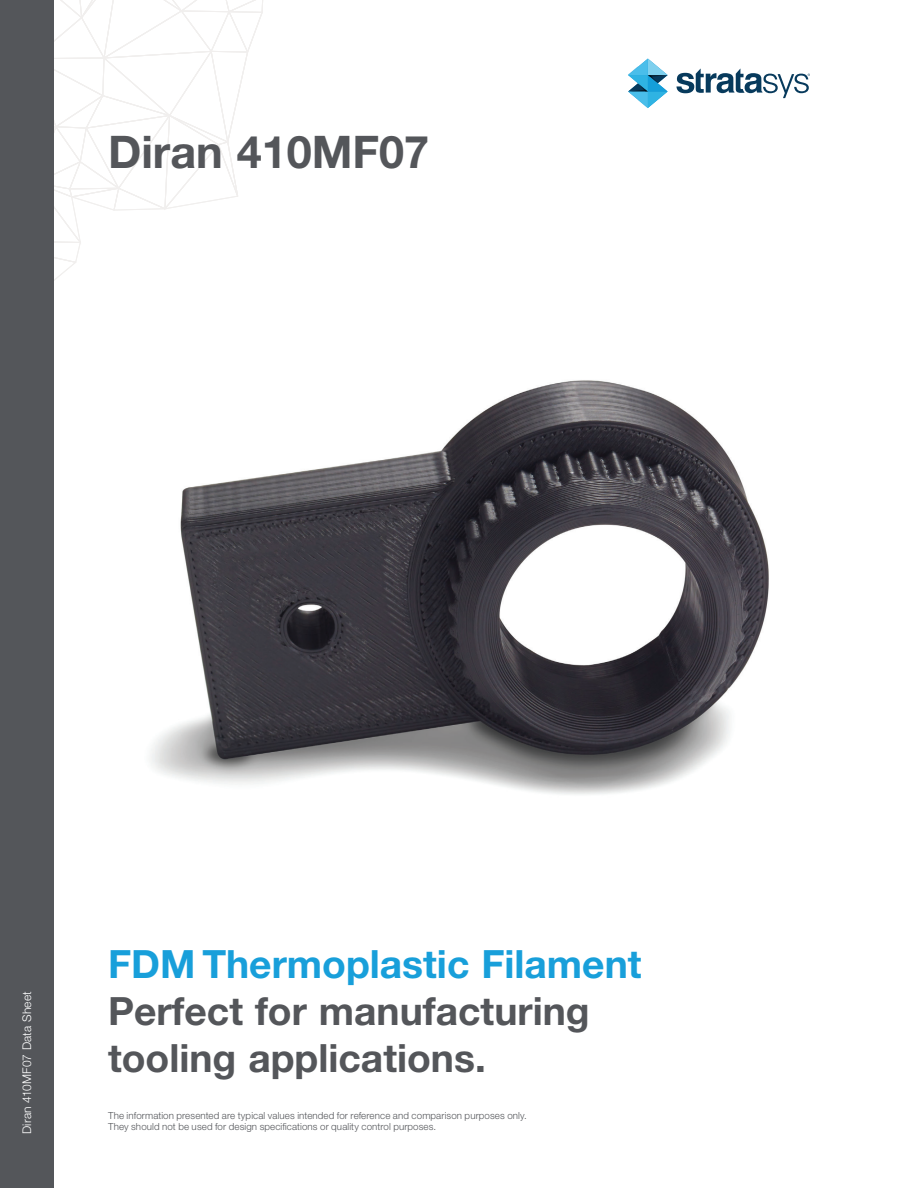
<style>
.page{position:relative;width:918px;height:1188px;background:#fff}
.page>*{position:absolute;margin:0;border:0;box-sizing:border-box;transform-origin:0 0}
.t1{font:700 45px "Helvetica Neue LT Std";color:#54565a}
.t2{font:700 39px/46.8px "Helvetica Neue LT Std";color:#54565a}
.t3{font:700 39px "Helvetica Neue LT Std";color:#189fda}
.t4{font:300 12px "Helvetica Neue LT Std";letter-spacing:.01em;color:#fff}
.t5{font:300 9.75px/10.5px "Helvetica Neue LT Std";letter-spacing:.01em;color:#54565a}
</style>
<div class="page">
<svg style="left:54px;top:0;width:209px;height:281px"></svg>
<div style="left:0;top:0;width:54px;height:1188px;background:#54565a"></div>
<svg style="left:628px;top:59px;width:40px;height:49px"></svg>
<svg style="left:676px;top:68px;width:134px;height:30px"></svg>
<img style="left:108px;top:267px;width:661px;height:528px">
<h1 class="t1" style="left:108px;top:124px;width:323px">Diran 410MF07</h1>
<p class="t4" style="left:20px;top:1134px;width:144px;rotate:-90deg">Diran 410MF07 Data Sheet</p>
<h2 class="t3" style="left:108px;top:940px;width:535px">FDM Thermoplastic Filament</h2>
<h2 class="t2" style="left:108px;top:987px;width:483px">Perfect for manufacturing tooling applications.</h2>
<p class="t5" style="left:108px;top:1110px;width:420px">The information presented are typical values intended for reference and comparison purposes only.<br>They should not be used for design specifications or quality control purposes.</p>
</div>
